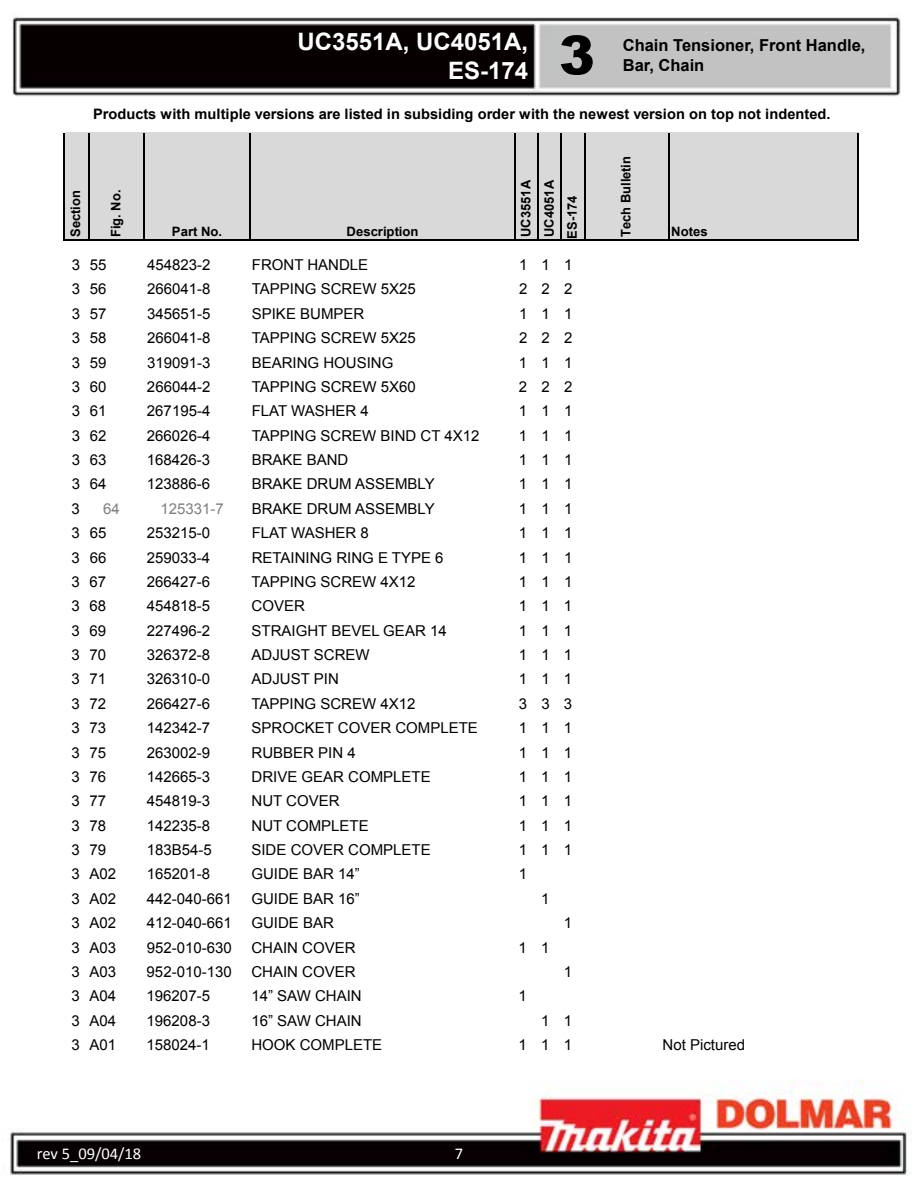
<style>
.page{position:relative;width:918px;height:1188px;background:#fff}
.page>*{position:absolute;margin:0;border:0;box-sizing:border-box;transform-origin:0 0}
.t1{font:900 54px "Arial";color:#000}
.t2{font:700 24px/28.8px "Arial";color:#fff;text-align:right}
.t3{font:700 16.5px "Arial";color:#000}
.t4{font:16.5px "Calibri";color:#fff}
.t5{font:15px "Arial";color:#000}
.t6{font:15px "Arial";color:#7f7f7f}
.t7{font:700 14.4px "Arial";letter-spacing:.005em;color:#000}
.t8{font:700 13.2px/23.1px "Arial";color:#000}
.t9{font:700 12.9px "Arial";color:#000}
</style>
<div class="page">
<img style="left:8px;top:17px;width:900px;height:1158px">
<div style="left:65px;top:133px;width:793px;height:107px;background:#d9d9d9"></div>
<hr style="left:63px;top:133px;width:2px;height:108px;background:#000">
<hr style="left:88px;top:133px;width:2px;height:108px;background:#000">
<hr style="left:144px;top:133px;width:1px;height:108px;background:#000">
<hr style="left:249px;top:133px;width:1px;height:108px;background:#000">
<hr style="left:515px;top:133px;width:1px;height:108px;background:#000">
<hr style="left:538px;top:133px;width:1px;height:108px;background:#000">
<hr style="left:561px;top:133px;width:1px;height:108px;background:#000">
<hr style="left:584px;top:133px;width:1px;height:108px;background:#000">
<hr style="left:668px;top:133px;width:1px;height:108px;background:#000">
<hr style="left:858px;top:133px;width:1px;height:108px;background:#000">
<hr style="left:65px;top:239px;width:794px;height:2px;background:#000">
<h2 class="t2" style="left:298px;top:28px;width:232px">UC3551A, UC4051A,<br>ES-174</h2>
<h1 class="t1" style="left:559px;top:16px;width:38px">3</h1>
<p class="t3" style="left:623px;top:34px;width:244px">Chain Tensioner, Front Handle,</p>
<p class="t3" style="left:623px;top:54px;width:83px">Bar, Chain</p>
<p class="t7" style="left:93px;top:104px;width:739px">Products with multiple versions are listed in subsiding order with the newest version on top not indented.</p>
<p class="t8" style="left:64px;top:237px;width:48px;rotate:-90deg">Section</p>
<p class="t8" style="left:105px;top:237px;width:49px;rotate:-90deg">Fig. No.</p>
<p class="t9" style="left:172px;top:222px;width:52px">Part No.</p>
<p class="t9" style="left:346px;top:222px;width:74px">Description</p>
<p class="t8" style="left:515px;top:237px;width:58px;rotate:-90deg">UC3551A<br>UC4051A</p>
<p class="t8" style="left:561px;top:239px;width:45px;rotate:-90deg">ES-174</p>
<p class="t8" style="left:615px;top:237px;width:82px;rotate:-90deg">Tech Bulletin</p>
<p class="t9" style="left:671px;top:222px;width:38px">Notes</p>
<p class="t5" style="left:72px;top:255px;width:36px">3 55</p>
<p class="t5" style="left:147px;top:255px;width:65px">454823-2</p>
<p class="t5" style="left:252px;top:255px;width:118px">FRONT HANDLE</p>
<p class="t5" style="left:519px;top:255px;width:55px">111</p>
<p class="t5" style="left:72px;top:279px;width:36px">3 56</p>
<p class="t5" style="left:147px;top:279px;width:65px">266041-8</p>
<p class="t5" style="left:252px;top:279px;width:165px">TAPPING SCREW 5X25</p>
<p class="t5" style="left:519px;top:279px;width:55px">222</p>
<p class="t5" style="left:72px;top:304px;width:36px">3 57</p>
<p class="t5" style="left:147px;top:304px;width:65px">345651-5</p>
<p class="t5" style="left:252px;top:304px;width:114px">SPIKE BUMPER</p>
<p class="t5" style="left:519px;top:304px;width:55px">111</p>
<p class="t5" style="left:72px;top:328px;width:36px">3 58</p>
<p class="t5" style="left:147px;top:328px;width:65px">266041-8</p>
<p class="t5" style="left:252px;top:328px;width:165px">TAPPING SCREW 5X25</p>
<p class="t5" style="left:519px;top:328px;width:55px">222</p>
<p class="t5" style="left:72px;top:353px;width:36px">3 59</p>
<p class="t5" style="left:147px;top:353px;width:65px">319091-3</p>
<p class="t5" style="left:252px;top:353px;width:143px">BEARING HOUSING</p>
<p class="t5" style="left:519px;top:353px;width:55px">111</p>
<p class="t5" style="left:72px;top:377px;width:36px">3 60</p>
<p class="t5" style="left:147px;top:377px;width:65px">266044-2</p>
<p class="t5" style="left:252px;top:377px;width:165px">TAPPING SCREW 5X60</p>
<p class="t5" style="left:519px;top:377px;width:55px">222</p>
<p class="t5" style="left:72px;top:401px;width:36px">3 61</p>
<p class="t5" style="left:147px;top:401px;width:65px">267195-4</p>
<p class="t5" style="left:252px;top:401px;width:119px">FLAT WASHER 4</p>
<p class="t5" style="left:519px;top:401px;width:55px">111</p>
<p class="t5" style="left:72px;top:426px;width:36px">3 62</p>
<p class="t5" style="left:147px;top:426px;width:65px">266026-4</p>
<p class="t5" style="left:252px;top:426px;width:229px">TAPPING SCREW BIND CT 4X12</p>
<p class="t5" style="left:519px;top:426px;width:55px">111</p>
<p class="t5" style="left:72px;top:450px;width:36px">3 63</p>
<p class="t5" style="left:147px;top:450px;width:65px">168426-3</p>
<p class="t5" style="left:252px;top:450px;width:98px">BRAKE BAND</p>
<p class="t5" style="left:519px;top:450px;width:55px">111</p>
<p class="t5" style="left:72px;top:474px;width:36px">3 64</p>
<p class="t5" style="left:147px;top:474px;width:65px">123886-6</p>
<p class="t5" style="left:252px;top:474px;width:185px">BRAKE DRUM ASSEMBLY</p>
<p class="t5" style="left:519px;top:474px;width:55px">111</p>
<p class="t5" style="left:72px;top:499px;width:10px">3</p>
<p class="t6" style="left:103px;top:499px;width:18px">64</p>
<p class="t6" style="left:160px;top:499px;width:65px">125331-7</p>
<p class="t5" style="left:252px;top:499px;width:185px">BRAKE DRUM ASSEMBLY</p>
<p class="t5" style="left:519px;top:499px;width:55px">111</p>
<p class="t5" style="left:72px;top:523px;width:36px">3 65</p>
<p class="t5" style="left:147px;top:523px;width:65px">253215-0</p>
<p class="t5" style="left:252px;top:523px;width:119px">FLAT WASHER 8</p>
<p class="t5" style="left:519px;top:523px;width:55px">111</p>
<p class="t5" style="left:72px;top:548px;width:36px">3 66</p>
<p class="t5" style="left:147px;top:548px;width:65px">259033-4</p>
<p class="t5" style="left:252px;top:548px;width:193px">RETAINING RING E TYPE 6</p>
<p class="t5" style="left:519px;top:548px;width:55px">111</p>
<p class="t5" style="left:72px;top:572px;width:36px">3 67</p>
<p class="t5" style="left:147px;top:572px;width:65px">266427-6</p>
<p class="t5" style="left:252px;top:572px;width:165px">TAPPING SCREW 4X12</p>
<p class="t5" style="left:519px;top:572px;width:55px">111</p>
<p class="t5" style="left:72px;top:596px;width:36px">3 68</p>
<p class="t5" style="left:147px;top:596px;width:65px">454818-5</p>
<p class="t5" style="left:252px;top:596px;width:55px">COVER</p>
<p class="t5" style="left:519px;top:596px;width:55px">111</p>
<p class="t5" style="left:72px;top:621px;width:36px">3 69</p>
<p class="t5" style="left:147px;top:621px;width:65px">227496-2</p>
<p class="t5" style="left:252px;top:621px;width:197px">STRAIGHT BEVEL GEAR 14</p>
<p class="t5" style="left:519px;top:621px;width:55px">111</p>
<p class="t5" style="left:72px;top:645px;width:36px">3 70</p>
<p class="t5" style="left:147px;top:645px;width:65px">326372-8</p>
<p class="t5" style="left:252px;top:645px;width:120px">ADJUST SCREW</p>
<p class="t5" style="left:519px;top:645px;width:55px">111</p>
<p class="t5" style="left:72px;top:669px;width:36px">3 71</p>
<p class="t5" style="left:147px;top:669px;width:65px">326310-0</p>
<p class="t5" style="left:252px;top:669px;width:89px">ADJUST PIN</p>
<p class="t5" style="left:519px;top:669px;width:55px">111</p>
<p class="t5" style="left:72px;top:694px;width:36px">3 72</p>
<p class="t5" style="left:147px;top:694px;width:65px">266427-6</p>
<p class="t5" style="left:252px;top:694px;width:165px">TAPPING SCREW 4X12</p>
<p class="t5" style="left:519px;top:694px;width:55px">333</p>
<p class="t5" style="left:72px;top:718px;width:36px">3 73</p>
<p class="t5" style="left:147px;top:718px;width:65px">142342-7</p>
<p class="t5" style="left:252px;top:718px;width:228px">SPROCKET COVER COMPLETE</p>
<p class="t5" style="left:519px;top:718px;width:55px">111</p>
<p class="t5" style="left:72px;top:743px;width:36px">3 75</p>
<p class="t5" style="left:147px;top:743px;width:65px">263002-9</p>
<p class="t5" style="left:252px;top:743px;width:106px">RUBBER PIN 4</p>
<p class="t5" style="left:519px;top:743px;width:55px">111</p>
<p class="t5" style="left:71px;top:767px;width:36px">3 76</p>
<p class="t5" style="left:147px;top:767px;width:65px">142665-3</p>
<p class="t5" style="left:252px;top:767px;width:181px">DRIVE GEAR COMPLETE</p>
<p class="t5" style="left:519px;top:767px;width:55px">111</p>
<p class="t5" style="left:71px;top:791px;width:36px">3 77</p>
<p class="t5" style="left:147px;top:791px;width:65px">454819-3</p>
<p class="t5" style="left:252px;top:791px;width:90px">NUT COVER</p>
<p class="t5" style="left:519px;top:791px;width:55px">111</p>
<p class="t5" style="left:71px;top:816px;width:36px">3 78</p>
<p class="t5" style="left:147px;top:816px;width:65px">142235-8</p>
<p class="t5" style="left:252px;top:816px;width:119px">NUT COMPLETE</p>
<p class="t5" style="left:519px;top:816px;width:55px">111</p>
<p class="t5" style="left:71px;top:840px;width:36px">3 79</p>
<p class="t5" style="left:147px;top:840px;width:67px">183B54-5</p>
<p class="t5" style="left:251px;top:840px;width:181px">SIDE COVER COMPLETE</p>
<p class="t5" style="left:519px;top:840px;width:55px">111</p>
<p class="t5" style="left:71px;top:864px;width:46px">3 A02</p>
<p class="t5" style="left:147px;top:864px;width:65px">165201-8</p>
<p class="t5" style="left:251px;top:864px;width:110px">GUIDE BAR 14”</p>
<p class="t5" style="left:519px;top:864px;width:10px">1</p>
<p class="t5" style="left:71px;top:889px;width:46px">3 A02</p>
<p class="t5" style="left:147px;top:889px;width:87px">442-040-661</p>
<p class="t5" style="left:251px;top:889px;width:110px">GUIDE BAR 16”</p>
<p class="t5" style="left:541px;top:889px;width:10px">1</p>
<p class="t5" style="left:71px;top:913px;width:46px">3 A02</p>
<p class="t5" style="left:147px;top:913px;width:87px">412-040-661</p>
<p class="t5" style="left:251px;top:913px;width:84px">GUIDE BAR</p>
<p class="t5" style="left:564px;top:913px;width:10px">1</p>
<p class="t5" style="left:71px;top:938px;width:46px">3 A03</p>
<p class="t5" style="left:147px;top:938px;width:87px">952-010-630</p>
<p class="t5" style="left:251px;top:938px;width:106px">CHAIN COVER</p>
<p class="t5" style="left:519px;top:938px;width:32px">1 1</p>
<p class="t5" style="left:71px;top:962px;width:46px">3 A03</p>
<p class="t5" style="left:147px;top:962px;width:87px">952-010-130</p>
<p class="t5" style="left:251px;top:962px;width:106px">CHAIN COVER</p>
<p class="t5" style="left:564px;top:962px;width:10px">1</p>
<p class="t5" style="left:71px;top:986px;width:46px">3 A04</p>
<p class="t5" style="left:147px;top:986px;width:65px">196207-5</p>
<p class="t5" style="left:251px;top:986px;width:112px">14” SAW CHAIN</p>
<p class="t5" style="left:519px;top:986px;width:10px">1</p>
<p class="t5" style="left:71px;top:1011px;width:46px">3 A04</p>
<p class="t5" style="left:147px;top:1011px;width:65px">196208-3</p>
<p class="t5" style="left:251px;top:1011px;width:112px">16” SAW CHAIN</p>
<p class="t5" style="left:541px;top:1011px;width:32px">1 1</p>
<p class="t5" style="left:71px;top:1035px;width:46px">3 A01</p>
<p class="t5" style="left:147px;top:1035px;width:65px">158024-1</p>
<p class="t5" style="left:251px;top:1035px;width:132px">HOOK COMPLETE</p>
<p class="t5" style="left:519px;top:1035px;width:55px">111</p>
<p class="t5" style="left:663px;top:1035px;width:84px">Not Pictured</p>
<p class="t4" style="left:37px;top:1143px;width:106px">rev 5_09/04/18</p>
<p class="t4" style="left:455px;top:1143px;width:10px">7</p>
</div>
